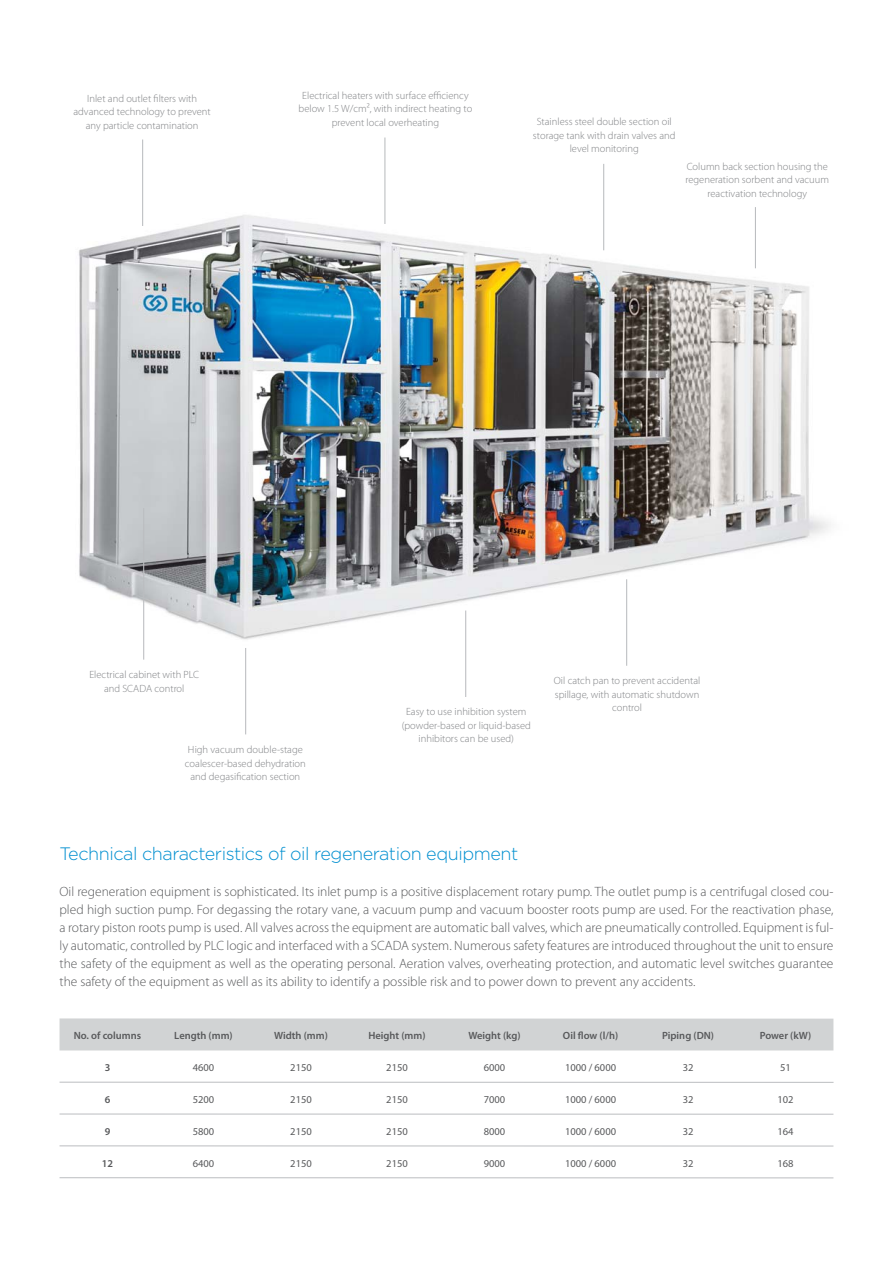
<style>
.page{position:relative;width:893px;height:1263px;background:#fff}
.page>*{position:absolute;margin:0;border:0;box-sizing:border-box;transform-origin:0 0}
.t1{font:300 18px "Gotham";letter-spacing:-.025em;color:#008fd0}
.t2{font:300 13.5px/18px "Myriad Pro";color:#58595b;text-align:justify}
.t3{font:300 10.5px/13.5px "Myriad Pro";color:#808285;text-align:center}
.t4{font:10.5px "Myriad Pro";color:#58595b}
.t5{font:600 10.5px "Myriad Pro";color:#58595b}
</style>
<div class="page">
<img style="left:79px;top:174px;width:752px;height:541px">
<hr style="left:143px;top:508px;width:1px;height:152px;background:#bbbdc0">
<div style="left:60px;top:1018px;width:773px;height:32px;background:#d1d3d4"></div>
<hr style="left:60px;top:1082px;width:773px;height:1px;background:#bbbdc0">
<hr style="left:60px;top:1113px;width:773px;height:1px;background:#bbbdc0">
<hr style="left:60px;top:1145px;width:773px;height:1px;background:#bbbdc0">
<hr style="left:60px;top:1177px;width:773px;height:1px;background:#bbbdc0">
<hr style="left:142px;top:140px;width:1px;height:86px;background:#bbbdc0">
<hr style="left:245px;top:648px;width:1px;height:86px;background:#bbbdc0">
<hr style="left:465px;top:610px;width:1px;height:87px;background:#bbbdc0">
<hr style="left:626px;top:579px;width:1px;height:87px;background:#bbbdc0">
<hr style="left:384px;top:138px;width:1px;height:86px;background:#bbbdc0">
<hr style="left:603px;top:164px;width:1px;height:86px;background:#bbbdc0">
<hr style="left:755px;top:207px;width:1px;height:61px;background:#bbbdc0">
<p class="t3" style="left:73px;top:93px;width:139px">Inlet and outlet filters with advanced technology to prevent any particle contamination</p>
<p class="t3" style="left:299px;top:90px;width:175px">Electrical heaters with surface efficiency below 1.5 W/cm², with indirect heating to prevent local overheating</p>
<p class="t3" style="left:533px;top:116px;width:144px">Stainless steel double section oil storage tank with drain valves and level monitoring</p>
<p class="t3" style="left:685px;top:161px;width:145px">Column back section housing the regeneration sorbent and vacuum reactivation technology</p>
<p class="t3" style="left:89px;top:669px;width:111px">Electrical cabinet with PLC and SCADA control</p>
<p class="t3" style="left:185px;top:744px;width:122px">High vacuum double-stage coalescer-based dehydration and degasification section</p>
<p class="t3" style="left:402px;top:706px;width:131px">Easy to use inhibition system (powder-based or liquid-based inhibitors can be used)</p>
<p class="t3" style="left:554px;top:675px;width:148px">Oil catch pan to prevent accidental spillage, with automatic shutdown control</p>
<h1 class="t1" style="left:60px;top:845px;width:460px">Technical characteristics of oil regeneration equipment</h1>
<p class="t2" style="left:60px;top:884px;width:775px">Oil regeneration equipment is sophisticated. Its inlet pump is a positive displacement rotary pump. The outlet pump is a centrifugal closed cou&shy;pled high suction pump. For degassing the rotary vane, a vacuum pump and vacuum booster roots pump are used. For the reactivation phase, a rotary piston roots pump is used. All valves across the equipment are automatic ball valves, which are pneumatically controlled. Equipment is ful&shy;ly automatic, controlled by PLC logic and interfaced with a SCADA system. Numerous safety features are introduced throughout the unit to ensure the safety of the equipment as well as the operating personal. Aeration valves, overheating protection, and automatic level switches guarantee the safety of the equipment as well as its ability to identify a possible risk and to power down to prevent any accidents.</p>
<p class="t5" style="left:74px;top:1032px;width:69px">No. of columns</p>
<p class="t5" style="left:174px;top:1032px;width:60px">Length (mm)</p>
<p class="t5" style="left:274px;top:1032px;width:55px">Width (mm)</p>
<p class="t5" style="left:368px;top:1032px;width:59px">Height (mm)</p>
<p class="t5" style="left:468px;top:1032px;width:54px">Weight (kg)</p>
<p class="t5" style="left:563px;top:1032px;width:57px">Oil flow (l/h)</p>
<p class="t5" style="left:662px;top:1032px;width:54px">Piping (DN)</p>
<p class="t5" style="left:760px;top:1032px;width:53px">Power (kW)</p>
<p class="t5" style="left:105px;top:1063px;width:7px">3</p>
<p class="t4" style="left:193px;top:1061px;width:23px">4600</p>
<p class="t4" style="left:290px;top:1061px;width:23px">2150</p>
<p class="t4" style="left:386px;top:1061px;width:23px">2150</p>
<p class="t4" style="left:484px;top:1061px;width:23px">6000</p>
<p class="t4" style="left:565px;top:1061px;width:53px">1000 / 6000</p>
<p class="t4" style="left:683px;top:1061px;width:12px">32</p>
<p class="t4" style="left:780px;top:1061px;width:12px">51</p>
<p class="t5" style="left:105px;top:1095px;width:7px">6</p>
<p class="t4" style="left:193px;top:1093px;width:23px">5200</p>
<p class="t4" style="left:290px;top:1093px;width:23px">2150</p>
<p class="t4" style="left:386px;top:1093px;width:23px">2150</p>
<p class="t4" style="left:484px;top:1093px;width:23px">7000</p>
<p class="t4" style="left:565px;top:1093px;width:53px">1000 / 6000</p>
<p class="t4" style="left:683px;top:1093px;width:12px">32</p>
<p class="t4" style="left:777px;top:1093px;width:18px">102</p>
<p class="t5" style="left:105px;top:1127px;width:7px">9</p>
<p class="t4" style="left:193px;top:1125px;width:23px">5800</p>
<p class="t4" style="left:290px;top:1125px;width:23px">2150</p>
<p class="t4" style="left:386px;top:1125px;width:23px">2150</p>
<p class="t4" style="left:484px;top:1125px;width:23px">8000</p>
<p class="t4" style="left:565px;top:1125px;width:53px">1000 / 6000</p>
<p class="t4" style="left:683px;top:1125px;width:12px">32</p>
<p class="t4" style="left:777px;top:1125px;width:18px">164</p>
<p class="t5" style="left:102px;top:1159px;width:13px">12</p>
<p class="t4" style="left:193px;top:1157px;width:23px">6400</p>
<p class="t4" style="left:290px;top:1157px;width:23px">2150</p>
<p class="t4" style="left:386px;top:1157px;width:23px">2150</p>
<p class="t4" style="left:484px;top:1157px;width:23px">9000</p>
<p class="t4" style="left:565px;top:1157px;width:53px">1000 / 6000</p>
<p class="t4" style="left:683px;top:1157px;width:12px">32</p>
<p class="t4" style="left:777px;top:1157px;width:18px">168</p>
</div>
